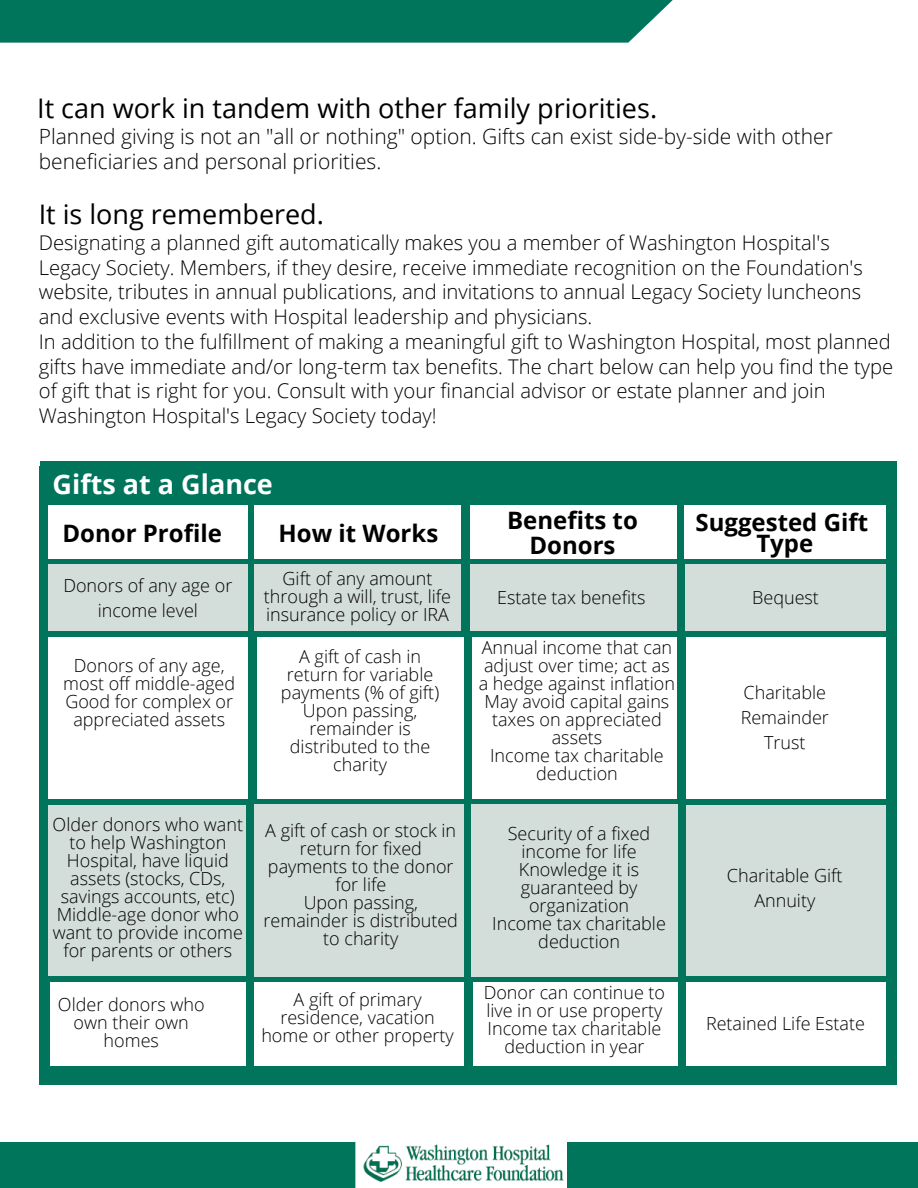
<style>
.page{position:relative;width:918px;height:1188px;background:#fff}
.page>*{position:absolute;margin:0;border:0;box-sizing:border-box;transform-origin:0 0}
.t1{font:27px "Open Sans";color:#000}
.t2{font:700 27px "Open Sans";color:#fff}
.t3{font:700 24px "Open Sans";color:#000}
.t4{font:300 21px/24.8px "Open Sans";color:#000}
.t5{font:300 20.25px/24.8px "Open Sans";color:#000}
.t6{font:300 18px/18px "Open Sans";color:#000;text-align:center}
</style>
<div class="page">
<div style="left:0;top:0;width:673px;height:43px;background:#00755c"></div>
<div style="left:0;top:1142px;width:918px;height:46px;background:#00755c"></div>
<div style="left:40px;top:466px;width:857px;height:619px;background:#00755c"></div>
<div style="left:40px;top:461px;width:857px;height:44px;background:#00755c"></div>
<div style="left:254px;top:564px;width:207px;height:67px;background:#d3ddd9"></div>
<div style="left:470px;top:564px;width:207px;height:67px;background:#d3ddd9"></div>
<div style="left:686px;top:564px;width:200px;height:67px;background:#d3ddd9"></div>
<div style="left:48px;top:637px;width:199px;height:162px;background:#fff"></div>
<div style="left:257px;top:637px;width:207px;height:162px;background:#fff"></div>
<div style="left:472px;top:637px;width:205px;height:162px;background:#fff"></div>
<div style="left:687px;top:637px;width:199px;height:162px;background:#fff"></div>
<div style="left:48px;top:805px;width:198px;height:171px;background:#d3ddd9"></div>
<div style="left:254px;top:805px;width:210px;height:172px;background:#d3ddd9"></div>
<div style="left:471px;top:805px;width:207px;height:172px;background:#d3ddd9"></div>
<div style="left:687px;top:805px;width:199px;height:171px;background:#d3ddd9"></div>
<div style="left:50px;top:982px;width:196px;height:83px;background:#fff"></div>
<div style="left:254px;top:982px;width:210px;height:83px;background:#fff"></div>
<div style="left:473px;top:982px;width:205px;height:83px;background:#fff"></div>
<div style="left:687px;top:982px;width:199px;height:83px;background:#fff"></div>
<div style="left:48px;top:505px;width:199px;height:54px;background:#fff"></div>
<div style="left:254px;top:505px;width:207px;height:54px;background:#fff"></div>
<div style="left:470px;top:505px;width:207px;height:54px;background:#fff"></div>
<div style="left:685px;top:505px;width:201px;height:54px;background:#fff"></div>
<div style="left:48px;top:564px;width:199px;height:67px;background:#d3ddd9"></div>
<img style="left:356px;top:1142px;width:210px;height:46px">
<p class="t1" style="left:37px;top:90px;width:621px">It can work in tandem with other family priorities.</p>
<p class="t4" style="left:39px;top:124px;width:796px">Planned giving is not an "all or nothing" option. Gifts can exist side-by-side with other beneficiaries and personal priorities.</p>
<p class="t1" style="left:39px;top:195px;width:287px">It is long remembered.</p>
<p class="t5" style="left:39px;top:230px;width:826px">Designating a planned gift automatically makes you a member of Washington Hospital's Legacy Society. Members, if they desire, receive immediate recognition on the Foundation's website, tributes in annual publications, and invitations to annual Legacy Society luncheons and exclusive events with Hospital leadership and physicians.</p>
<p class="t5" style="left:39px;top:329px;width:856px">In addition to the fulfillment of making a meaningful gift to Washington Hospital, most planned gifts have immediate and/or long-term tax benefits. The chart below can help you find the type of gift that is right for you. Consult with your financial advisor or estate planner and join Washington Hospital's Legacy Society today!</p>
<p class="t2" style="left:53px;top:465px;width:222px">Gifts at a Glance</p>
<p class="t3" style="left:63px;top:516px;width:161px">Donor Profile</p>
<p class="t3" style="left:279px;top:516px;width:161px">How it Works</p>
<p class="t6" style="left:63px;top:572px;width:170px;line-height:24.8px">Donors of any age or income level</p>
<p class="t6" style="left:63px;top:656px;width:173px">Donors of any age, most off middle-aged</p>
<p class="t6" style="left:65px;top:692px;width:169px">Good for complex or appreciated assets</p>
<p class="t6" style="left:53px;top:815px;width:192px">Older donors who want to help Washington<br>Hospital, have liquid assets (stocks, CDs, savings accounts, etc)</p>
<p class="t6" style="left:53px;top:905px;width:192px">Middle-age donor who want to provide income for parents or others</p>
<p class="t6" style="left:58px;top:995px;width:148px">Older donors who own their own homes</p>
<p class="t6" style="left:264px;top:569px;width:189px">Gift of any amount through a will, trust, life insurance policy or IRA</p>
<p class="t6" style="left:281px;top:647px;width:160px">A gift of cash in return for variable payments (% of gift)<br>Upon passing, remainder is distributed to the charity</p>
<p class="t6" style="left:265px;top:821px;width:192px">A gift of cash or stock in return for fixed payments to the donor for life</p>
<p class="t6" style="left:264px;top:893px;width:196px">Upon passing, remainder is distributed to charity</p>
<p class="t6" style="left:261px;top:990px;width:194px">A gift of primary residence, vacation home or other property</p>
<p class="t3" style="left:507px;top:504px;width:132px">Benefits to</p>
<p class="t3" style="left:529px;top:528px;width:88px">Donors</p>
<p class="t6" style="left:497px;top:588px;width:150px">Estate tax benefits</p>
<p class="t6" style="left:479px;top:638px;width:198px;text-align:left">Annual income that can adjust over time; act as a hedge against inflation</p>
<p class="t6" style="left:485px;top:692px;width:186px">May avoid capital gains taxes on appreciated assets</p>
<p class="t6" style="left:490px;top:746px;width:175px">Income tax charitable deduction</p>
<p class="t6" style="left:508px;top:824px;width:144px">Security of a fixed income for life</p>
<p class="t6" style="left:519px;top:860px;width:122px">Knowledge it is guaranteed by organization</p>
<p class="t6" style="left:492px;top:914px;width:175px">Income tax charitable deduction</p>
<p class="t6" style="left:484px;top:983px;width:183px;text-align:left">Donor can continue to live in or use property</p>
<p class="t6" style="left:488px;top:1019px;width:175px">Income tax charitable deduction in year</p>
<p class="t3" style="left:695px;top:505px;width:174px">Suggested Gift</p>
<p class="t3" style="left:756px;top:527px;width:58px">Type</p>
<p class="t6" style="left:752px;top:588px;width:68px">Bequest</p>
<p class="t6" style="left:741px;top:680px;width:90px;line-height:24.8px">Charitable<br>Remainder<br>Trust</p>
<p class="t6" style="left:727px;top:862px;width:117px;line-height:24.8px">Charitable Gift<br>Annuity</p>
<p class="t6" style="left:706px;top:1014px;width:160px">Retained Life Estate</p>
</div>
